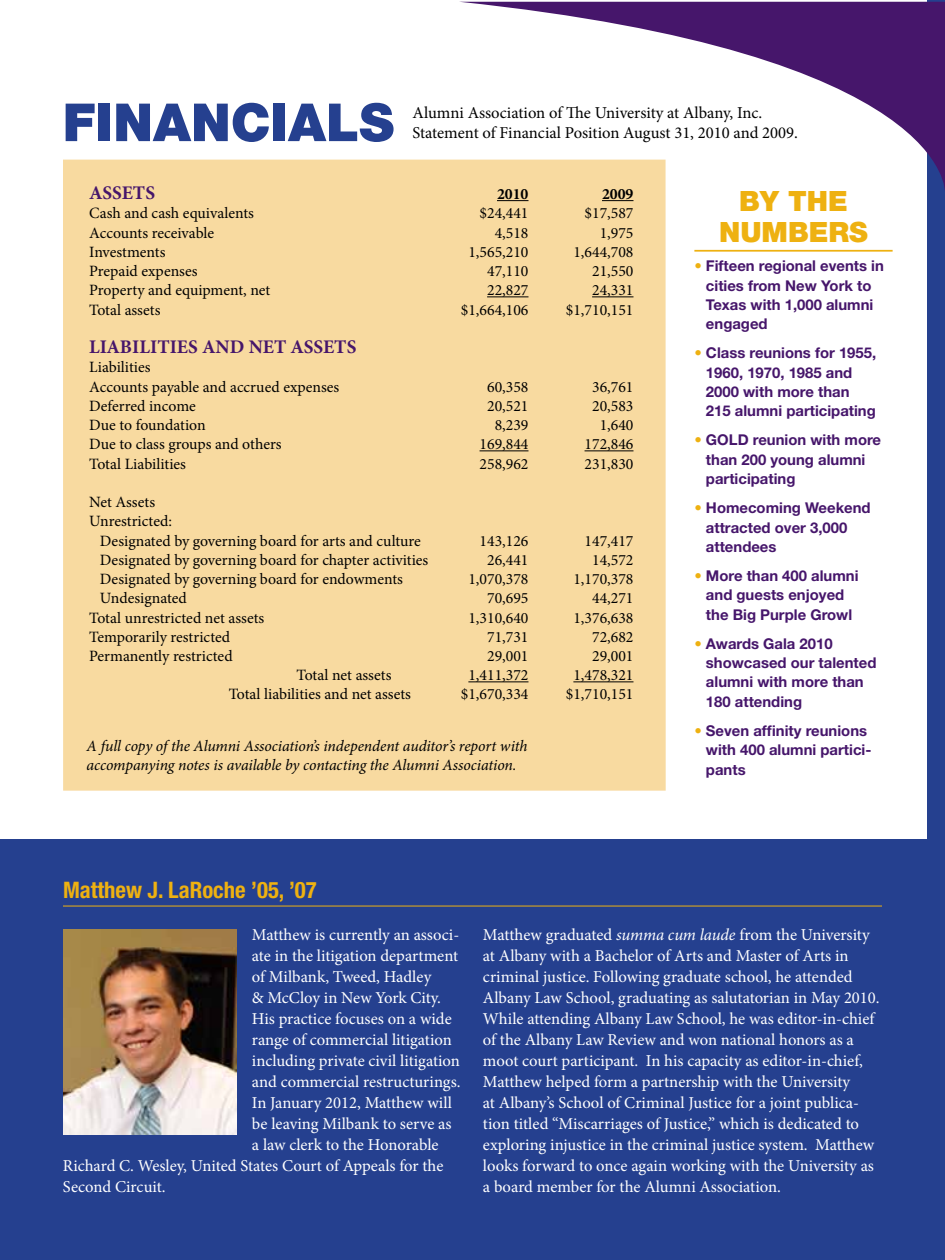
<style>
.page{position:relative;width:945px;height:1260px;background:#fff}
.page>*{position:absolute;margin:0;border:0;box-sizing:border-box;transform-origin:0 0}
.t1{font:900 52.5px "Helvetica Neue";color:#25408f}
.t2{font:900 28px/31.5px "Helvetica Neue";color:#eeb111}
.t3{font:700 condensed 22.75px "Helvetica Neue";color:#eeb111}
.t4{font:700 19.25px "Minion Pro";color:#46166b}
.t5{font:16.62px/21px "Minion Pro";color:#fff}
.t6{font:16.62px/20.1px "Minion Pro";color:#000}
.t7{font:15.75px/19.2px "Minion Pro";color:#000}
.t8{font:italic 15.75px/18.9px "Minion Pro";letter-spacing:-.01em;color:#000}
.t9{font:700 15.75px "Minion Pro";color:#000}
.t10{font:700 14.88px/19.2px "Helvetica Neue";color:#46166b}
.s1{color:#eeb111}
.s2{font-style:italic}
</style>
<div class="page">
<div style="left:63px;top:160px;width:603px;height:631px;background:#f8daa0"></div>
<div style="left:927px;top:0;width:18px;height:1260px;background:#25408f"></div>
<div style="left:0;top:839px;width:945px;height:421px;background:#25408f"></div>
<hr style="left:63px;top:906px;width:819px;height:1px;background:#eeb111">
<hr style="left:497px;top:200px;width:31px;height:1px;background:#000">
<hr style="left:602px;top:200px;width:32px;height:1px;background:#000">
<hr style="left:487px;top:296px;width:42px;height:1px;background:#000">
<hr style="left:592px;top:296px;width:42px;height:1px;background:#000">
<hr style="left:480px;top:450px;width:49px;height:1px;background:#000">
<hr style="left:585px;top:450px;width:49px;height:1px;background:#000">
<hr style="left:468px;top:681px;width:61px;height:1px;background:#000">
<hr style="left:573px;top:681px;width:61px;height:1px;background:#000">
<svg style="left:459px;top:2px;width:486px;height:190px"></svg>
<hr style="left:694px;top:250px;width:199px;height:2px;background:#eeb111">
<img style="left:63px;top:929px;width:173px;height:206px">
<h1 class="t1" style="left:63px;top:91px;width:67px">FINAN</h1>
<h1 class="t1" style="left:231px;top:91px;width:160px">CIALS</h1>
<p class="t6" style="left:412px;top:103px;width:387px">Alumni Association of The University at Albany, Inc.<br>Statement of Financial Position August 31, 2010 and 2009.</p>
<p class="t4" style="left:89px;top:179px;width:67px">ASSETS</p>
<p class="t9" style="left:497px;top:183px;width:33px">2010</p>
<p class="t9" style="left:602px;top:183px;width:33px">2009</p>
<p class="t7" style="left:89px;top:204px;width:166px">Cash and cash equivalents</p>
<p class="t7" style="left:480px;top:204px;width:50px">$24,441</p>
<p class="t7" style="left:585px;top:204px;width:50px">$17,587</p>
<p class="t7" style="left:89px;top:223px;width:127px">Accounts receivable</p>
<p class="t7" style="left:495px;top:223px;width:35px">4,518</p>
<p class="t7" style="left:600px;top:223px;width:35px">1,975</p>
<p class="t7" style="left:89px;top:242px;width:78px">Investments</p>
<p class="t7" style="left:468px;top:242px;width:62px">1,565,210</p>
<p class="t7" style="left:573px;top:242px;width:62px">1,644,708</p>
<p class="t7" style="left:89px;top:261px;width:110px">Prepaid expenses</p>
<p class="t7" style="left:487px;top:261px;width:43px">47,110</p>
<p class="t7" style="left:592px;top:261px;width:43px">21,550</p>
<p class="t7" style="left:89px;top:281px;width:183px">Property and equipment, net</p>
<p class="t7" style="left:487px;top:281px;width:43px">22,827</p>
<p class="t7" style="left:592px;top:281px;width:43px">24,331</p>
<p class="t7" style="left:89px;top:300px;width:73px">Total assets</p>
<p class="t7" style="left:461px;top:300px;width:69px">$1,664,106</p>
<p class="t7" style="left:566px;top:300px;width:69px">$1,710,151</p>
<p class="t4" style="left:89px;top:333px;width:269px">LIABILITIES AND NET ASSETS</p>
<p class="t7" style="left:89px;top:358px;width:252px">Liabilities<br>Accounts payable and accrued expenses</p>
<p class="t7" style="left:487px;top:377px;width:43px">60,358</p>
<p class="t7" style="left:592px;top:377px;width:43px">36,761</p>
<p class="t7" style="left:89px;top:396px;width:108px">Deferred income</p>
<p class="t7" style="left:487px;top:396px;width:43px">20,521</p>
<p class="t7" style="left:592px;top:396px;width:43px">20,583</p>
<p class="t7" style="left:89px;top:415px;width:118px">Due to foundation</p>
<p class="t7" style="left:495px;top:415px;width:35px">8,239</p>
<p class="t7" style="left:600px;top:415px;width:35px">1,640</p>
<p class="t7" style="left:89px;top:435px;width:194px">Due to class groups and others</p>
<p class="t7" style="left:480px;top:435px;width:50px">169,844</p>
<p class="t7" style="left:585px;top:435px;width:50px">172,846</p>
<p class="t7" style="left:89px;top:454px;width:98px">Total Liabilities</p>
<p class="t7" style="left:480px;top:454px;width:50px">258,962</p>
<p class="t7" style="left:585px;top:454px;width:50px">231,830</p>
<p class="t7" style="left:89px;top:492px;width:67px">Net Assets</p>
<p class="t7" style="left:89px;top:512px;width:84px">Unrestricted:</p>
<p class="t7" style="left:100px;top:531px;width:322px">Designated by governing board for arts and culture</p>
<p class="t7" style="left:480px;top:531px;width:50px">143,126</p>
<p class="t7" style="left:585px;top:531px;width:50px">147,417</p>
<p class="t7" style="left:100px;top:550px;width:330px">Designated by governing board for chapter activities</p>
<p class="t7" style="left:487px;top:550px;width:43px">26,441</p>
<p class="t7" style="left:592px;top:550px;width:43px">14,572</p>
<p class="t7" style="left:100px;top:569px;width:304px">Designated by governing board for endowments</p>
<p class="t7" style="left:468px;top:569px;width:62px">1,070,378</p>
<p class="t7" style="left:573px;top:569px;width:62px">1,170,378</p>
<p class="t7" style="left:100px;top:589px;width:88px">Undesignated</p>
<p class="t7" style="left:487px;top:589px;width:43px">70,695</p>
<p class="t7" style="left:592px;top:589px;width:43px">44,271</p>
<p class="t7" style="left:89px;top:608px;width:177px">Total unrestricted net assets</p>
<p class="t7" style="left:468px;top:608px;width:62px">1,310,640</p>
<p class="t7" style="left:573px;top:608px;width:62px">1,376,638</p>
<p class="t7" style="left:89px;top:627px;width:142px">Temporarily restricted</p>
<p class="t7" style="left:487px;top:627px;width:43px">71,731</p>
<p class="t7" style="left:592px;top:627px;width:43px">72,682</p>
<p class="t7" style="left:89px;top:646px;width:145px">Permanently restricted</p>
<p class="t7" style="left:487px;top:646px;width:43px">29,001</p>
<p class="t7" style="left:592px;top:646px;width:43px">29,001</p>
<p class="t7" style="left:297px;top:666px;width:96px">Total net assets</p>
<p class="t7" style="left:468px;top:666px;width:62px">1,411,372</p>
<p class="t7" style="left:573px;top:666px;width:62px">1,478,321</p>
<p class="t7" style="left:229px;top:685px;width:184px">Total liabilities and net assets</p>
<p class="t7" style="left:461px;top:685px;width:69px">$1,670,334</p>
<p class="t7" style="left:566px;top:685px;width:69px">$1,710,151</p>
<p class="t8" style="left:87px;top:737px;width:442px">A full copy of the Alumni Association’s independent auditor’s report with accompanying notes is available by contacting the Alumni Association.</p>
<h3 class="t3" style="left:63px;top:876px;width:255px">Matthew J. LaRoche ’05, ’07</h3>
<h2 class="t2" style="left:719px;top:185px;width:130px;text-indent:20px">BY THE<br>NUMB</h2>
<h2 class="t2" style="left:809px;top:216px;width:40px">ERS</h2>
<p class="t10" style="left:706px;top:256px;width:179px;text-indent:-12px"><span class="s1">•</span> Fifteen regional events in cities from New York to<br>Texas with 1,000 alumni engaged</p>
<p class="t10" style="left:706px;top:343px;width:172px;text-indent:-12px"><span class="s1">•</span> Class reunions for 1955,<br>1960, 1970, 1985 and<br>2000 with more than<br>215 alumni participating</p>
<p class="t10" style="left:706px;top:430px;width:177px;text-indent:-12px"><span class="s1">•</span> GOLD reunion with more than 200 young alumni participating</p>
<p class="t10" style="left:706px;top:498px;width:166px;text-indent:-12px"><span class="s1">•</span> Homecoming Weekend attracted over 3,000 attendees</p>
<p class="t10" style="left:694px;top:566px;width:166px;text-align:center"><span class="s1">•</span> More than 400 alumni and guests enjoyed the Big Purple Growl</p>
<p class="t10" style="left:706px;top:634px;width:172px;text-indent:-12px"><span class="s1">•</span> Awards Gala 2010 showcased our talented alumni with more than<br>180 attending</p>
<p class="t10" style="left:706px;top:721px;width:167px;text-indent:-12px"><span class="s1">•</span> Seven affinity reunions with 400 alumni partici&shy;pants</p>
<p class="t5" style="left:252px;top:925px;width:209px">Matthew is currently an associ-</p>
<p class="t5" style="left:252px;top:946px;width:208px">ate in the litigation department</p>
<p class="t5" style="left:252px;top:967px;width:181px">of Milbank, Tweed, Hadley</p>
<p class="t5" style="left:252px;top:988px;width:191px">&amp; McCloy in New York City.</p>
<p class="t5" style="left:252px;top:1009px;width:201px">His practice focuses on a wide</p>
<p class="t5" style="left:252px;top:1030px;width:201px">range of commercial litigation</p>
<p class="t5" style="left:252px;top:1051px;width:210px">including private civil litigation</p>
<p class="t5" style="left:252px;top:1072px;width:210px">and commercial restructurings.</p>
<p class="t5" style="left:252px;top:1093px;width:201px">In January 2012, Matthew will</p>
<p class="t5" style="left:252px;top:1114px;width:201px">be leaving Milbank to serve as</p>
<p class="t5" style="left:252px;top:1135px;width:188px">a law clerk to the Honorable</p>
<p class="t5" style="left:63px;top:1156px;width:382px">Richard C. Wesley, United States Court of Appeals for the</p>
<p class="t5" style="left:63px;top:1177px;width:104px">Second Circuit.</p>
<p class="t5" style="left:483px;top:925px;width:398px">Matthew graduated <span class="s2">summa cum laude</span> from the University at Albany with a Bachelor of Arts and Master of Arts in criminal justice. Following graduate school, he attended Albany Law School, graduating as salutatorian in May 2010.<br>While attending Albany Law School, he was editor-in-chief of the Albany Law Review and won national honors as a moot court participant. In his capacity as editor-in-chief, Matthew helped form a partnership with the University<br>at Albany’s School of Criminal Justice for a joint publica&shy;tion titled “Miscarriages of Justice,” which is dedicated to exploring injustice in the criminal justice system. Matthew looks forward to once again working with the University as a board member for the Alumni Association.</p>
</div>
